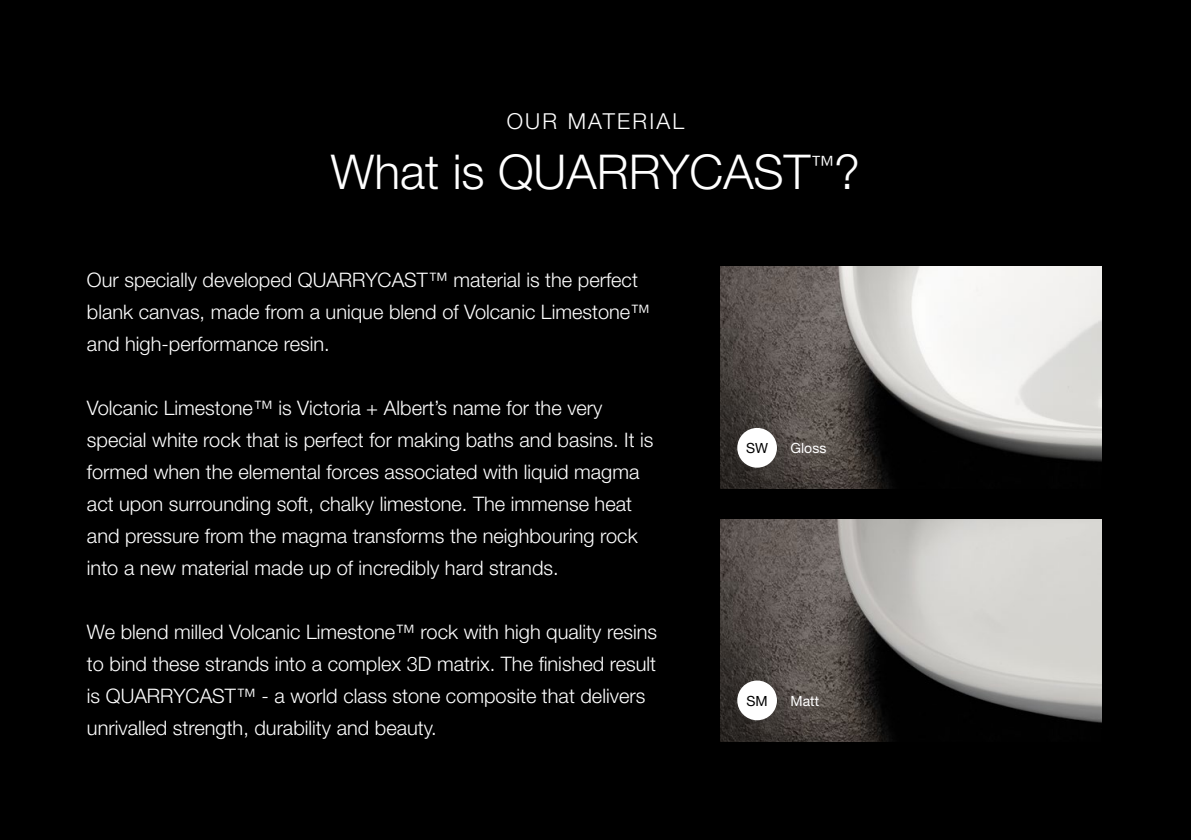
<style>
.page{position:relative;width:1191px;height:840px;background:#fff}
.page>*{position:absolute;margin:0;border:0;box-sizing:border-box;transform-origin:0 0}
.t1{font:300 48px "Helvetica Neue LT Pro";color:#fff}
.t2{font:300 22px "Helvetica Neue LT Pro";letter-spacing:.1em;color:#fff}
.t3{font:300 20px/32px "Helvetica Neue LT Pro";color:#fff}
.t4{font:14px "Helvetica Neue LT Pro";color:#fff}
.t5{font:14px "Helvetica Neue LT Pro";color:#000}
</style>
<div class="page">
<div style="left:0;top:0;width:1191px;height:839px;background:#000"></div>
<img style="left:720px;top:266px;width:381px;height:222px">
<img style="left:720px;top:519px;width:381px;height:222px">
<div style="left:737px;top:427px;width:40px;height:40px;background:#fff;border-radius:50%"></div>
<div style="left:737px;top:680px;width:40px;height:39px;background:#fff;border-radius:50%"></div>
<p class="t2" style="left:506px;top:108px;width:179px">OUR MATERIAL</p>
<h1 class="t1" style="left:331px;top:142px;width:531px">What is QUARRYCAST<sup>™</sup>?</h1>
<p class="t3" style="left:87px;top:263px;width:564px">Our specially developed QUARRYCAST™ material is the perfect blank canvas, made from a unique blend of Volcanic Limestone™ and high-performance resin.</p>
<p class="t3" style="left:87px;top:391px;width:568px">Volcanic Limestone™ is Victoria + Albert’s name for the very special white rock that is perfect for making baths and basins. It is formed when the elemental forces associated with liquid magma act upon surrounding soft, chalky limestone. The immense heat and pressure from the magma transforms the neighbouring rock into a new material made up of incredibly hard strands.</p>
<p class="t3" style="left:87px;top:615px;width:571px">We blend milled Volcanic Limestone™ rock with high quality resins to bind these strands into a complex 3D matrix. The finished result is QUARRYCAST™ - a world class stone composite that delivers unrivalled strength, durability and beauty.</p>
<p class="t5" style="left:746px;top:439px;width:24px">SW</p>
<p class="t4" style="left:790px;top:439px;width:37px">Gloss</p>
<p class="t5" style="left:746px;top:692px;width:23px">SM</p>
<p class="t4" style="left:790px;top:692px;width:30px">Matt</p>
</div>
